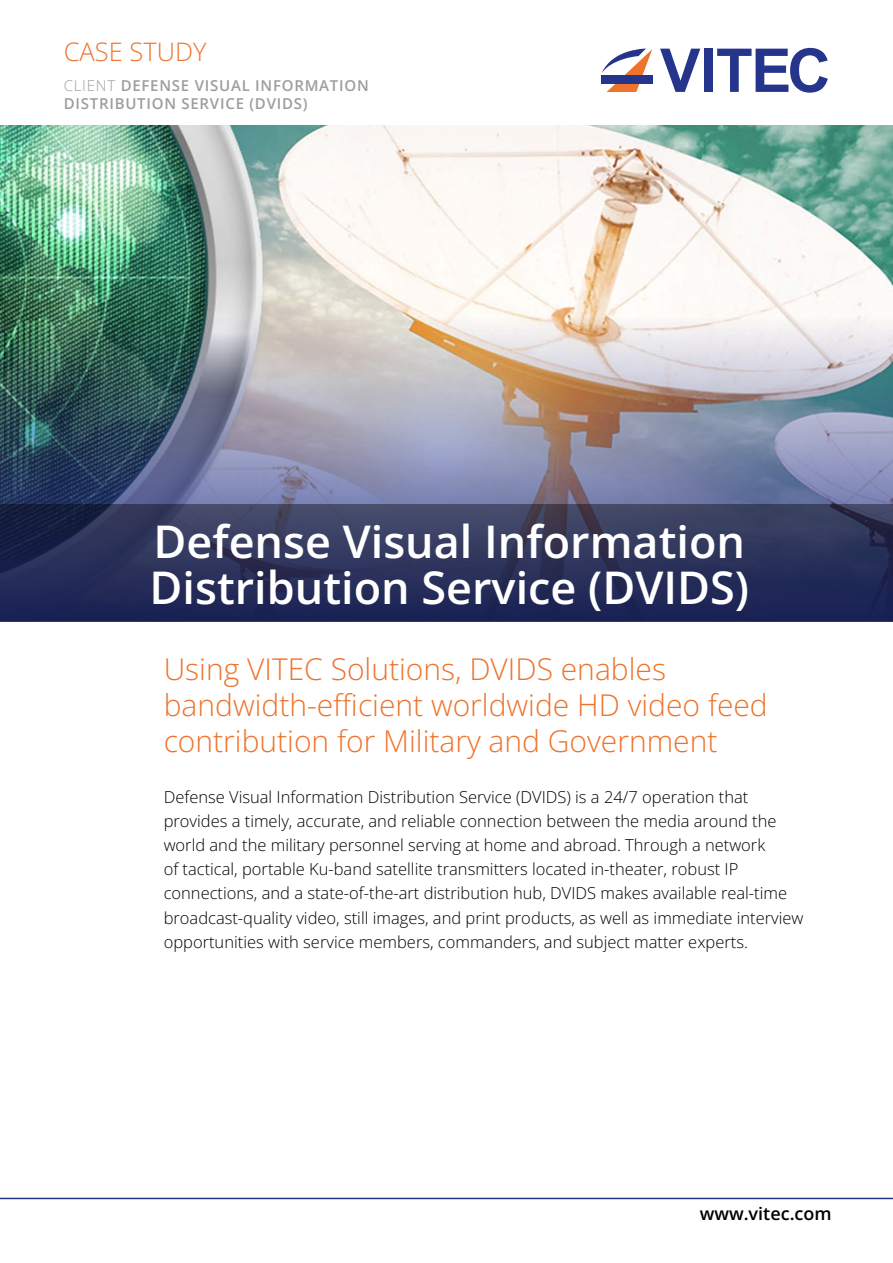
<style>
.page{position:relative;width:893px;height:1263px;background:#fff}
.page>*{position:absolute;margin:0;border:0;box-sizing:border-box;transform-origin:0 0}
.t1{font:45px/46.5px "Open Sans";color:#fff}
.t2{font:30px/36px "Open Sans";color:#ee732c}
.t3{font:25.5px "Open Sans";color:#ee732c}
.t4{font:18px "Open Sans";color:#000}
.t5{font:16.5px/24px "Open Sans";color:#000}
.t6{font:15px/18px "Open Sans";letter-spacing:.05em;color:#9d9d9c}
</style>
<div class="page">
<svg style="left:717px;top:48px;width:111px;height:45px"></svg>
<div style="left:704px;top:49px;width:9px;height:43px;background:#26358c"></div>
<svg style="left:602px;top:49px;width:50px;height:43px"></svg>
<div style="left:602px;top:76px;width:51px;height:8px;background:#26358c"></div>
<svg style="left:660px;top:49px;width:40px;height:43px"></svg>
<hr style="left:0;top:1198px;width:893px;height:1px;background:#26358c">
<img style="left:0;top:125px;width:893px;height:379px">
<svg style="left:0;top:504px;width:893px;height:117px;background:#2b3159"></svg>
<h3 class="t3" style="left:64px;top:35px;width:144px">CASE STUDY</h3>
<p class="t6" style="left:64px;top:76px;width:306px">CLIENT DEFENSE VISUAL INFORMATION<br>DISTRIBUTION SERVICE (DVIDS)</p>
<h1 class="t1" style="left:150px;top:517px;width:601px">Defense Visual Information<br>Distribution Service (DVIDS)</h1>
<h2 class="t2" style="left:164px;top:650px;width:606px">Using VITEC Solutions, DVIDS enables bandwidth-efficient worldwide HD video feed contribution for Military and Government</h2>
<p class="t5" style="left:164px;top:785px;width:641px">Defense Visual Information Distribution Service (DVIDS) is a 24/7 operation that provides a timely, accurate, and reliable connection between the media around the world and the military personnel serving at home and abroad. Through a network<br>of tactical, portable Ku-band satellite transmitters located in-theater, robust IP connections, and a state-of-the-art distribution hub, DVIDS makes available real-time broadcast-quality video, still images, and print products, as well as immediate interview opportunities with service members, commanders, and subject matter experts.</p>
<p class="t4" style="left:700px;top:1201px;width:134px">www.vitec.com</p>
</div>
